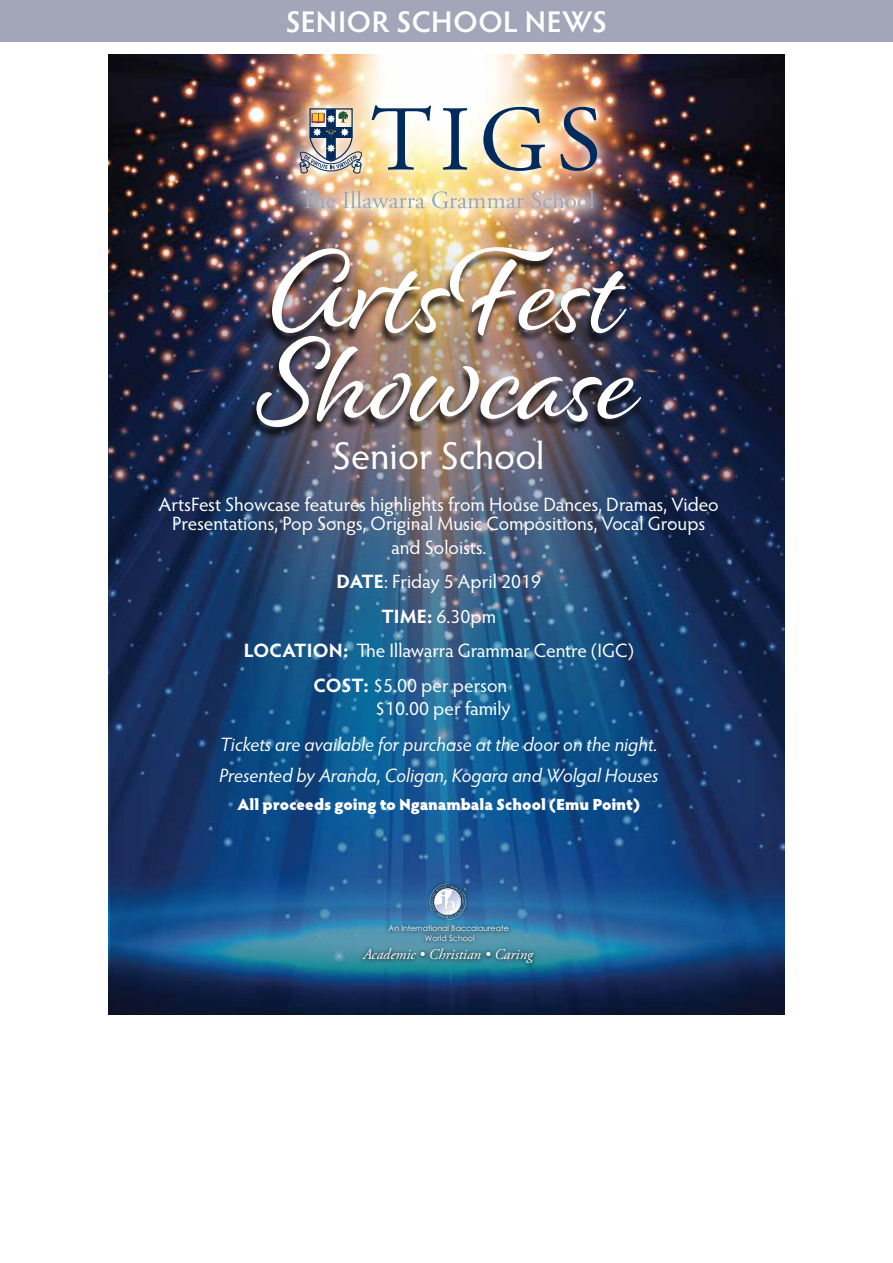
<style>
.page{position:relative;width:893px;height:1263px;background:#fff}
.page>*{position:absolute;margin:0;border:0;box-sizing:border-box;transform-origin:0 0}
.t1{font:122.55px/88.8px "Alisha";color:#fff}
.t2{font:38.7px "Hypatia Sans Pro";color:#fff}
.t3{font:600 30px "Hypatia Sans Pro";letter-spacing:.02em;color:#fff}
.t4{font:19.35px/19.4px "Hypatia Sans Pro";color:#fff;text-align:center}
.t5{font:italic 19.35px/31.3px "Hypatia Sans Pro";color:#fff}
.t6{font:900 16.2px "Hypatia Sans Pro";color:#fff}
.t7{font:italic 14.85px "Adobe Garamond Pro";color:#fff}
.t8{font:7.8px/9.4px "Century Gothic";color:#fff;text-align:center}
.s1{font-weight:700}
</style>
<div class="page">
<div style="left:0;top:0;width:893px;height:42px;background:#a3a5b8"></div>
<img style="left:108px;top:54px;width:677px;height:960px">
<img style="left:110px;top:209px;width:675px;height:805px">
<div style="left:248px;top:250px;width:395px;height:190px;background:#000;opacity:.75"></div>
<img style="left:285px;top:92px;width:326px;height:131px">
<svg style="left:372px;top:105px;width:59px;height:65px"></svg>
<svg style="left:443px;top:108px;width:24px;height:62px"></svg>
<svg style="left:483px;top:107px;width:62px;height:64px;background:#beb69f"></svg>
<svg style="left:560px;top:107px;width:37px;height:64px;background:#a28c83"></svg>
<svg style="left:300px;top:190px;width:35px;height:18px"></svg>
<svg style="left:343px;top:190px;width:82px;height:18px"></svg>
<svg style="left:432px;top:191px;width:92px;height:17px;background:#e3d4b4"></svg>
<svg style="left:531px;top:190px;width:63px;height:18px"></svg>
<img style="left:299px;top:108px;width:64px;height:69px">
<svg style="left:358px;top:879px;width:180px;height:89px;background:#3679a0"></svg>
<svg style="left:430px;top:884px;width:36px;height:36px"></svg>
<h3 class="t3" style="left:286px;top:1px;width:323px">SENIOR SCHOOL NEWS</h3>
<h1 class="t1" style="left:255px;top:245px;width:384px">ArtsFest<br>Showcase</h1>
<h2 class="t2" style="left:333px;top:430px;width:213px">Senior School</h2>
<p class="t4" style="left:159px;top:494px;width:562px">ArtsFest Showcase features highlights from House Dances, Dramas, Video<br>Presentations, Pop Songs, Original Music Compositions, Vocal Groups</p>
<p class="t4" style="left:391px;top:537px;width:97px">and Soloists.</p>
<p class="t4" style="left:336px;top:571px;width:206px"><span class="s1">DATE</span>: Friday 5 April 2019</p>
<p class="t4" style="left:381px;top:606px;width:116px"><span class="s1">TIME:</span> 6.30pm</p>
<p class="t4" style="left:244px;top:640px;width:391px"><span class="s1">LOCATION:</span> The Illawarra Grammar Centre (IGC)</p>
<p class="t4" style="left:313px;top:675px;width:195px"><span class="s1">COST:</span> $5.00 per person</p>
<p class="t4" style="left:375px;top:698px;width:137px">$10.00 per family</p>
<p class="t5" style="left:219px;top:728px;width:441px">Tickets are available for purchase at the door on the night.<br>Presented by Aranda, Coligan, Kogara and Wolgal Houses</p>
<p class="t6" style="left:238px;top:792px;width:404px">All proceeds going to Nganambala School (Emu Point)</p>
<p class="t8" style="left:389px;top:924px;width:122px">An International Baccalaureate<br>World School</p>
<p class="t7" style="left:363px;top:946px;width:171px">Academic • Christian • Caring</p>
</div>
